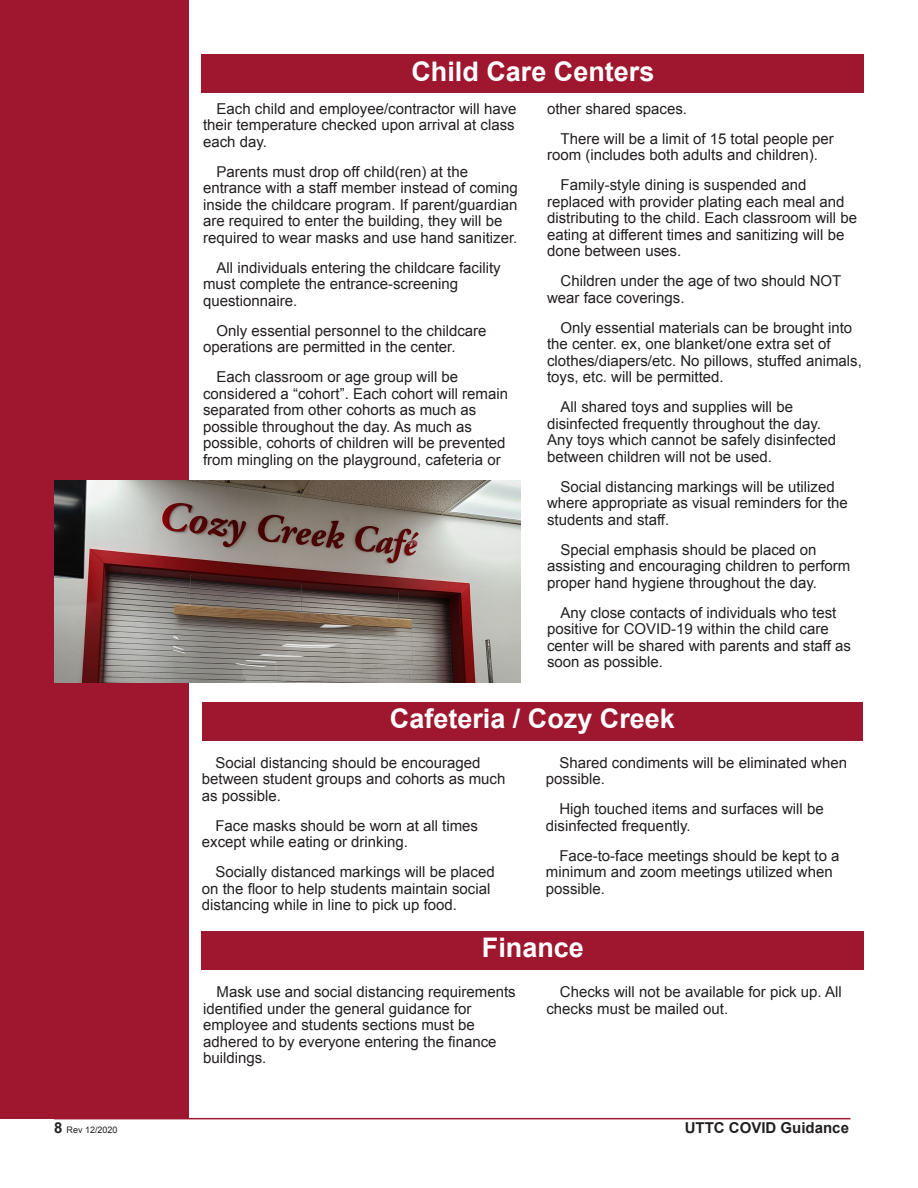
<style>
.page{position:relative;width:918px;height:1188px;background:#fff}
.page>*{position:absolute;margin:0;border:0;box-sizing:border-box;transform-origin:0 0}
.t1{font:700 27px "Arial";color:#fff}
.TEXT{font:15px/16.5px "Arial";color:#231f20}
.t2{font:700 15px "Arial";color:#231f20}
.t3{font:9px "Arial";color:#231f20}
.s1{font-weight:700;font-size:15px}
</style>
<div class="page">
<hr style="left:54px;top:1118px;width:796px;height:1px;background:#9f172e">
<div style="left:0;top:0;width:189px;height:1119px;background:#9f172e"></div>
<div style="left:202px;top:702px;width:661px;height:39px;background:#9f172e"></div>
<img style="left:54px;top:481px;width:466px;height:202px">
<div style="left:202px;top:55px;width:662px;height:38px;background:#9f172e"></div>
<div style="left:202px;top:931px;width:662px;height:39px;background:#9f172e"></div>
<p class="t1" style="left:411px;top:54px;width:245px">Child Care Centers</p>
<p class="TEXT" style="left:203px;top:101px;width:315px;text-indent:14px">Each child and employee/contractor will have their temperature checked upon arrival at class each day.</p>
<p class="TEXT" style="left:203px;top:164px;width:316px;text-indent:14px">Parents must drop off child(ren) at the entrance with a staff member instead of coming inside the childcare program. If parent/guardian are required to enter the building, they will be required to wear masks and use hand sanitizer.</p>
<p class="TEXT" style="left:203px;top:260px;width:299px;text-indent:14px">All individuals entering the childcare facility must complete the entrance-screening questionnaire.</p>
<p class="TEXT" style="left:203px;top:323px;width:285px;text-indent:14px">Only essential personnel to the childcare operations are permitted in the center.</p>
<p class="TEXT" style="left:203px;top:369px;width:307px;text-indent:14px">Each classroom or age group will be considered a “cohort”. Each cohort will remain separated from other cohorts as much as possible throughout the day. As much as possible, cohorts of children will be prevented from mingling on the playground, cafeteria or</p>
<p class="TEXT" style="left:547px;top:101px;width:142px">other shared spaces.</p>
<p class="TEXT" style="left:547px;top:131px;width:288px;text-indent:14px">There will be a limit of 15 total people per room (includes both adults and children).</p>
<p class="TEXT" style="left:547px;top:177px;width:312px;text-indent:14px">Family-style dining is suspended and replaced with provider plating each meal and distributing to the child. Each classroom will be eating at different times and sanitizing will be done between uses.</p>
<p class="TEXT" style="left:547px;top:273px;width:296px;text-indent:14px">Children under the age of two should NOT wear face coverings.</p>
<p class="TEXT" style="left:547px;top:320px;width:316px;text-indent:14px">Only essential materials can be brought into the center. ex, one blanket/one extra set of clothes/diapers/etc. No pillows, stuffed animals, toys, etc. will be permitted.</p>
<p class="TEXT" style="left:547px;top:399px;width:291px;text-indent:14px">All shared toys and supplies will be disinfected frequently throughout the day.<br>Any toys which cannot be safely disinfected between children will not be used.</p>
<p class="TEXT" style="left:547px;top:479px;width:302px;text-indent:14px">Social distancing markings will be utilized where appropriate as visual reminders for the students and staff.</p>
<p class="TEXT" style="left:547px;top:542px;width:305px;text-indent:14px">Special emphasis should be placed on assisting and encouraging children to perform proper hand hygiene throughout the day.</p>
<p class="TEXT" style="left:547px;top:605px;width:306px;text-indent:14px">Any close contacts of individuals who test positive for COVID-19 within the child care center will be shared with parents and staff as soon as possible.</p>
<p class="t1" style="left:390px;top:701px;width:287px">Cafeteria / Cozy Creek</p>
<p class="TEXT" style="left:202px;top:754px;width:305px;text-indent:14px">Social distancing should be encouraged between student groups and cohorts as much as possible.</p>
<p class="TEXT" style="left:202px;top:817px;width:278px;text-indent:14px">Face masks should be worn at all times except while eating or drinking.</p>
<p class="TEXT" style="left:202px;top:864px;width:294px;text-indent:14px">Socially distanced markings will be placed on the floor to help students maintain social distancing while in line to pick up food.</p>
<p class="TEXT" style="left:546px;top:754px;width:303px;text-indent:14px">Shared condiments will be eliminated when possible.</p>
<p class="TEXT" style="left:546px;top:801px;width:279px;text-indent:14px">High touched items and surfaces will be disinfected frequently.</p>
<p class="TEXT" style="left:546px;top:847px;width:295px;text-indent:14px">Face-to-face meetings should be kept to a minimum and zoom meetings utilized when possible.</p>
<p class="t1" style="left:482px;top:930px;width:104px">Finance</p>
<p class="TEXT" style="left:203px;top:984px;width:314px;text-indent:14px">Mask use and social distancing requirements identified under the general guidance for employee and students sections must be adhered to by everyone entering the finance buildings.</p>
<p class="TEXT" style="left:546px;top:984px;width:297px;text-indent:14px">Checks will not be available for pick up. All checks must be mailed out.</p>
<p class="t3" style="left:54px;top:1124px;width:65px"><span class="s1">8</span> Rev 12/2020</p>
<p class="t2" style="left:685px;top:1118px;width:166px">UTTC COVID Guidance</p>
</div>
